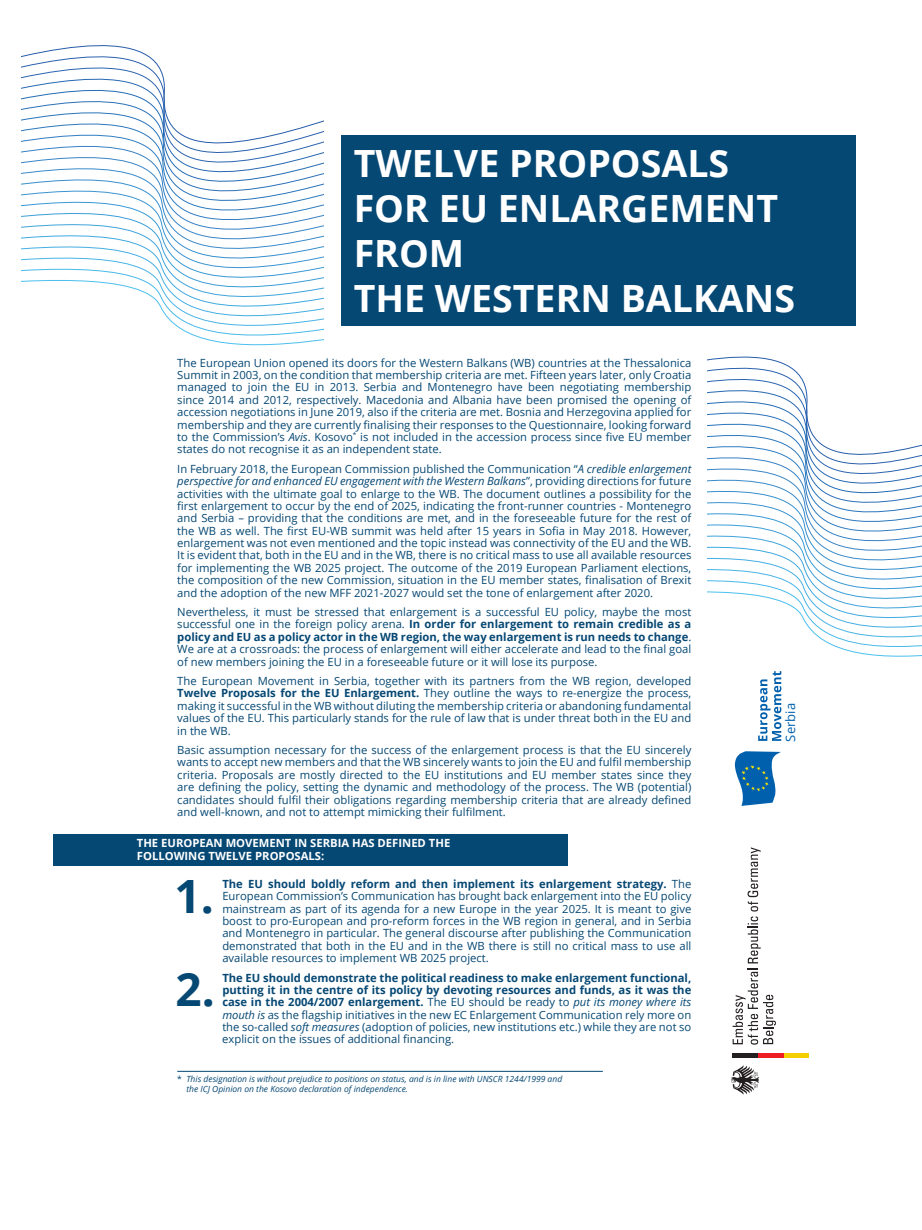
<style>
.page{position:relative;width:922px;height:1230px;background:#fff}
.page>*{position:absolute;margin:0;border:0;box-sizing:border-box;transform-origin:0 0}
.t1{font:700 45.88px "Open Sans";color:#064874}
.t2{font:700 37.5px/45px "Open Sans";color:#fff}
.t3{font:13px "Open Sans";color:#0160ae}
.t4{font:11.25px/12.4px "Open Sans";color:#064874;text-align:justify}
.t5{font:700 11.25px "Open Sans";color:#fff}
.t6{font:italic 8.5px/10.2px "Open Sans";color:#064874}
.s1{font-style:italic}
.s2{font-weight:700}
.s3{font-style:normal}
</style>
<div class="page">
<div style="left:342px;top:135px;width:513px;height:191px;background:#064874"></div>
<div style="left:53px;top:834px;width:514px;height:32px;background:#064874"></div>
<svg style="left:21px;top:74px;width:144px;height:14px"></svg>
<svg style="left:21px;top:90px;width:302px;height:256px"></svg>
<svg style="left:707px;top:386px;width:101px;height:13px"></svg>
<svg style="left:707px;top:401px;width:214px;height:136px"></svg>
<hr style="left:177px;top:1071px;width:425px;height:1px;background:#064874">
<svg style="left:707px;top:537px;width:214px;height:269px"></svg>
<hr style="left:783px;top:1053px;width:25px;height:4px;background:#f4cf02">
<hr style="left:757px;top:1053px;width:26px;height:4px;background:#ee1d23">
<hr style="left:732px;top:1053px;width:26px;height:4px;background:#231f20">
<svg style="left:731px;top:1065px;width:27px;height:29px"></svg>
<svg style="left:732px;top:847px;width:43px;height:197px"></svg>
<h2 class="t2" style="left:353px;top:140px;width:442px">TWELVE PROPOSALS<br>FOR EU ENLARGEMENT<br>FROM<br>THE WESTERN BALKANS</h2>
<p class="t4" style="left:177px;top:356px;width:515px">The European Union opened its doors for the Western Balkans (WB) countries at the Thessalonica Summit in 2003, on the condition that membership criteria are met. Fifteen years later, only Croatia managed to join the EU in 2013. Serbia and Montenegro have been negotiating membership since 2014 and 2012, respectively. Macedonia and Albania have been promised the opening of accession negotiations in June 2019, also if the criteria are met. Bosnia and Herzegovina applied for membership and they are currently finalising their responses to the Questionnaire, looking forward to the Commission’s <span class="s1">Avis</span>. Kosovo<sup>*</sup> is not included in the accession process since five EU member states do not recognise it as an independent state.</p>
<p class="t4" style="left:177px;top:462px;width:515px">In February 2018, the European Commission published the Communication “<span class="s1">A credible enlargement perspective for and enhanced EU engagement with the Western Balkans</span>”, providing directions for future activities with the ultimate goal to enlarge to the WB. The document outlines a possibility for the first enlargement to occur by the end of 2025, indicating the front-runner countries - Montenegro and Serbia – providing that the conditions are met, and in the foreseeable future for the rest of the WB as well. The first EU-WB summit was held after 15 years in Sofia in May 2018. However, enlargement was not even mentioned and the topic instead was connectivity of the EU and the WB.<br>It is evident that, both in the EU and in the WB, there is no critical mass to use all available resources for implementing the WB 2025 project. The outcome of the 2019 European Parliament elections, the composition of the new Commission, situation in the EU member states, finalisation of Brexit and the adoption of the new MFF 2021-2027 would set the tone of enlargement after 2020.</p>
<p class="t4" style="left:177px;top:605px;width:515px">Nevertheless, it must be stressed that enlargement is a successful EU policy, maybe the most successful one in the foreign policy arena. <span class="s2">In order for enlargement to remain credible as a policy and EU as a policy actor in the WB region, the way enlargement is run needs to change</span>.<br>We are at a crossroads: the process of enlargement will either accelerate and lead to the final goal of new members joining the EU in a foreseeable future or it will lose its purpose.</p>
<p class="t4" style="left:177px;top:674px;width:515px">The European Movement in Serbia, together with its partners from the WB region, developed <span class="s2">Twelve Proposals for the EU Enlargement.</span> They outline the ways to re-energize the process, making it successful in the WB without diluting the membership criteria or abandoning fundamental values of the EU. This particularly stands for the rule of law that is under threat both in the EU and in the WB.</p>
<p class="t4" style="left:177px;top:743px;width:515px">Basic assumption necessary for the success of the enlargement process is that the EU sincerely wants to accept new members and that the WB sincerely wants to join the EU and fulfil membership criteria. Proposals are mostly directed to the EU institutions and EU member states since they are defining the policy, setting the dynamic and methodology of the process. The WB (potential) candidates should fulfil their obligations regarding membership criteria that are already defined and well-known, and not to attempt mimicking their fulfilment.</p>
<p class="t5" style="left:137px;top:835px;width:40px">The European</p>
<p class="t5" style="left:225px;top:835px;width:20px">Movement</p>
<p class="t5" style="left:294px;top:835px;width:30px">in Serbia</p>
<p class="t5" style="left:352px;top:835px;width:9px">has</p>
<p class="t5" style="left:377px;top:835px;width:16px">define</p>
<p class="t5" style="left:417px;top:835px;width:20px">d the</p>
<p class="t5" style="left:137px;top:847px;width:9px">following</p>
<p class="t5" style="left:208px;top:847px;width:9px">twelve</p>
<p class="t5" style="left:255px;top:847px;width:9px">proposals</p>
<p class="t5" style="left:321px;top:847px;width:5px">:</p>
<h1 class="t1" style="left:174px;top:863px;width:41px">1.</h1>
<p class="t4" style="left:222px;top:877px;width:470px"><span class="s2">The EU should boldly reform and then implement its enlargement strategy.</span> The European Commission’s Communication has brought back enlargement into the EU policy mainstream as part of its agenda for a new Europe in the year 2025. It is meant to give boost to pro-European and pro-reform forces in the WB region in general, and in Serbia and Montenegro in particular. The general discourse after publishing the Communication demonstrated that both in the EU and in the WB there is still no critical mass to use all available resources to implement WB 2025 project.</p>
<h1 class="t1" style="left:175px;top:957px;width:41px">2.</h1>
<p class="t4" style="left:222px;top:971px;width:470px"><span class="s2">The EU should demonstrate the political readiness to make enlargement functional, putting it in the centre of its policy by devoting resources and funds, as it was the case in the 2004/2007 enlargement.</span> The EU should be ready to <span class="s1">put its money where its mouth is</span> as the flagship initiatives in the new EC Enlargement Communication rely more on the so-called <span class="s1">soft measures</span> (adoption of policies, new institutions etc.) while they are not so explicit on the issues of additional financing.</p>
<p class="t6" style="left:186px;top:1073px;width:377px;text-indent:-9px"><span class="s3">*</span> This designation is without prejudice to positions on status, and is in line with UNSCR 1244/1999 and the ICJ Opinion on the Kosovo declaration of independence.</p>
<p class="t3" style="left:781px;top:741px;width:40px;rotate:-90deg">Serbia</p>
</div>
